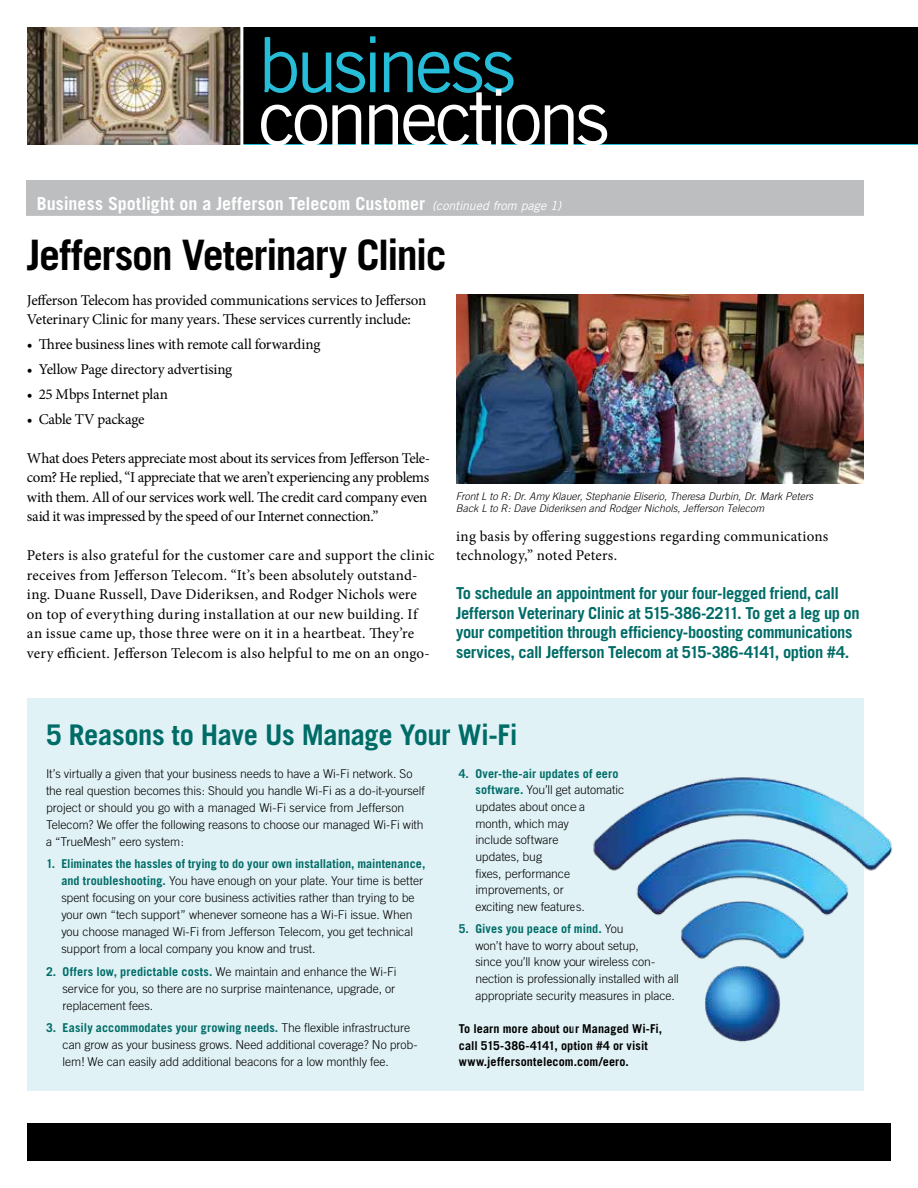
<style>
.page{position:relative;width:918px;height:1188px;background:#fff}
.page>*{position:absolute;margin:0;border:0;box-sizing:border-box;transform-origin:0 0}
.t1{font:76.35px "Trade Gothic";letter-spacing:-.06em;color:#fff}
.t2{font:76.35px "Trade Gothic";letter-spacing:-.06em;color:#27bcd7}
.t3{font:700 42px "Trade Gothic";letter-spacing:-.035em;color:#000}
.t4{font:700 28.5px "Trade Gothic";letter-spacing:-.015em;color:#006c67}
.t5{font:700 18px "Trade Gothic";color:#fff}
.t6{font:700 16.5px/19.5px "Trade Gothic";letter-spacing:-.025em;color:#006c67}
.t7{font:15px/19.5px "Minion Pro";color:#000}
.t8{font:15px/19.5px "Minion Pro";letter-spacing:-.03em;color:#000}
.t9{font:15px "Minion Pro";letter-spacing:-.02em;color:#000}
.t10{font:300 12.15px/17px "Trade Gothic";letter-spacing:-.005em;color:#000}
.t11{font:700 12.15px/16.6px "Trade Gothic";letter-spacing:.01em;color:#000}
.t12{font:italic 300 10.5px/12.6px "Trade Gothic";letter-spacing:.005em;color:#000}
.s1{font-weight:400;font-style:italic;font-size:12.3px}
.s2{font-weight:700;color:#006c67}
</style>
<div class="page">
<div style="left:27px;top:28px;width:891px;height:116px;background:#000"></div>
<div style="left:27px;top:180px;width:837px;height:37px;background:#bcbec0"></div>
<div style="left:27px;top:1124px;width:864px;height:37px;background:#000"></div>
<img style="left:27px;top:28px;width:213px;height:116px">
<hr style="left:240px;top:18px;width:3px;height:154px;background:#fff">
<hr style="left:24px;top:216px;width:894px;height:3px;background:#fff">
<div style="left:27px;top:699px;width:837px;height:392px;background:#e1f2f6"></div>
<img style="left:456px;top:295px;width:408px;height:188px">
<img style="left:593px;top:777px;width:298px;height:265px">
<h1 class="t2" style="left:258px;top:19px;width:259px">business</h1>
<h1 class="t1" style="left:258px;top:72px;width:353px">connections</h1>
<h3 class="t5" style="left:37px;top:192px;width:526px">Business Spotlight on a Jefferson Telecom Customer <span class="s1">(continued from page 1)</span></h3>
<h2 class="t3" style="left:27px;top:229px;width:421px">Jefferson Veterinary Clinic</h2>
<p class="t7" style="left:27px;top:290px;width:401px">Jefferson Telecom has provided communications services to Jefferson<br>Veterinary Clinic for many years. These services currently include:</p>
<p class="t7" style="left:27px;top:335px;width:295px">• Three business lines with remote call forwarding</p>
<p class="t9" style="left:27px;top:359px;width:207px">• Yellow Page directory advertising</p>
<p class="t9" style="left:27px;top:384px;width:143px">• 25 Mbps Internet plan</p>
<p class="t7" style="left:27px;top:409px;width:119px">• Cable TV package</p>
<p class="t8" style="left:27px;top:448px;width:405px">What does Peters appreciate most about its services from Jefferson Tele&shy;com? He replied, “I appreciate that we aren’t experiencing any problems with them. All of our services work well. The credit card company even said it was impressed by the speed of our Internet connection.”</p>
<p class="t7" style="left:27px;top:546px;width:409px">Peters is also grateful for the customer care and support the clinic receives from Jefferson Telecom. “It’s been absolutely outstand&shy;ing. Duane Russell, Dave Dideriksen, and Rodger Nichols were on top of everything during installation at our new building. If an issue came up, those three were on it in a heartbeat. They’re very efficient. Jefferson Telecom is also helpful to me on an ongo-</p>
<p class="t12" style="left:456px;top:489px;width:359px">Front L to R: Dr. Amy Klauer, Stephanie Eliserio, Theresa Durbin, Dr. Mark Peters<br>Back L to R: Dave Dideriksen and Rodger Nichols, Jefferson Telecom</p>
<p class="t7" style="left:456px;top:526px;width:374px">ing basis by offering suggestions regarding communications technology,” noted Peters.</p>
<p class="t6" style="left:456px;top:583px;width:405px">To schedule an appointment for your four-legged friend, call Jefferson Veterinary Clinic at 515-386-2211. To get a leg up on your competition through efficiency-boosting communications services, call Jefferson Telecom at 515-386-4141, option #4.</p>
<h3 class="t4" style="left:46px;top:718px;width:473px">5 Reasons to Have Us Manage Your Wi-Fi</h3>
<p class="t10" style="left:46px;top:765px;width:380px">It’s virtually a given that your business needs to have a Wi-Fi network. So the real question becomes this: Should you handle Wi-Fi as a do-it-yourself project or should you go with a managed Wi-Fi service from Jefferson Telecom? We offer the following reasons to choose our managed Wi-Fi with a “TrueMesh” eero system:</p>
<p class="t10" style="left:61px;top:855px;width:366px;text-indent:-15px"><span class="s2">1. Eliminates the hassles of trying to do your own installation, maintenance, and troubleshooting.</span> You have enough on your plate. Your time is better spent focusing on your core business activities rather than trying to be your own “tech support” whenever someone has a Wi-Fi issue. When you choose managed Wi-Fi from Jefferson Telecom, you get technical support from a local company you know and trust.</p>
<p class="t10" style="left:63px;top:963px;width:336px;text-align:justify;text-indent:-17px"><span class="s2">2. Offers low, predictable costs.</span> We maintain and enhance the Wi-Fi service for you, so there are no surprise maintenance, upgrade, or replacement fees.</p>
<p class="t10" style="left:63px;top:1019px;width:357px;text-indent:-17px"><span class="s2">3. Easily accommodates your growing needs.</span> The flexible infrastructure can grow as your business grows. Need additional coverage? No prob&shy;lem! We can easily add additional beacons for a low monthly fee.</p>
<p class="t10" style="left:475px;top:765px;width:150px;text-indent:-17px"><span class="s2">4. Over-the-air updates of eero software.</span> You’ll get automatic updates about once a month, which may<br>include software<br>updates, bug<br>fixes, performance improvements, or<br>exciting new features.</p>
<p class="t10" style="left:475px;top:920px;width:205px;text-indent:-17px"><span class="s2">5. Gives you peace of mind.</span> You<br>won’t have to worry about setup,<br>since you’ll know your wireless con&shy;nection is professionally installed with all appropriate security measures in place.</p>
<p class="t11" style="left:459px;top:1020px;width:205px">To learn more about our Managed Wi-Fi, call 515-386-4141, option #4 or visit www.jeffersontelecom.com/eero.</p>
</div>
